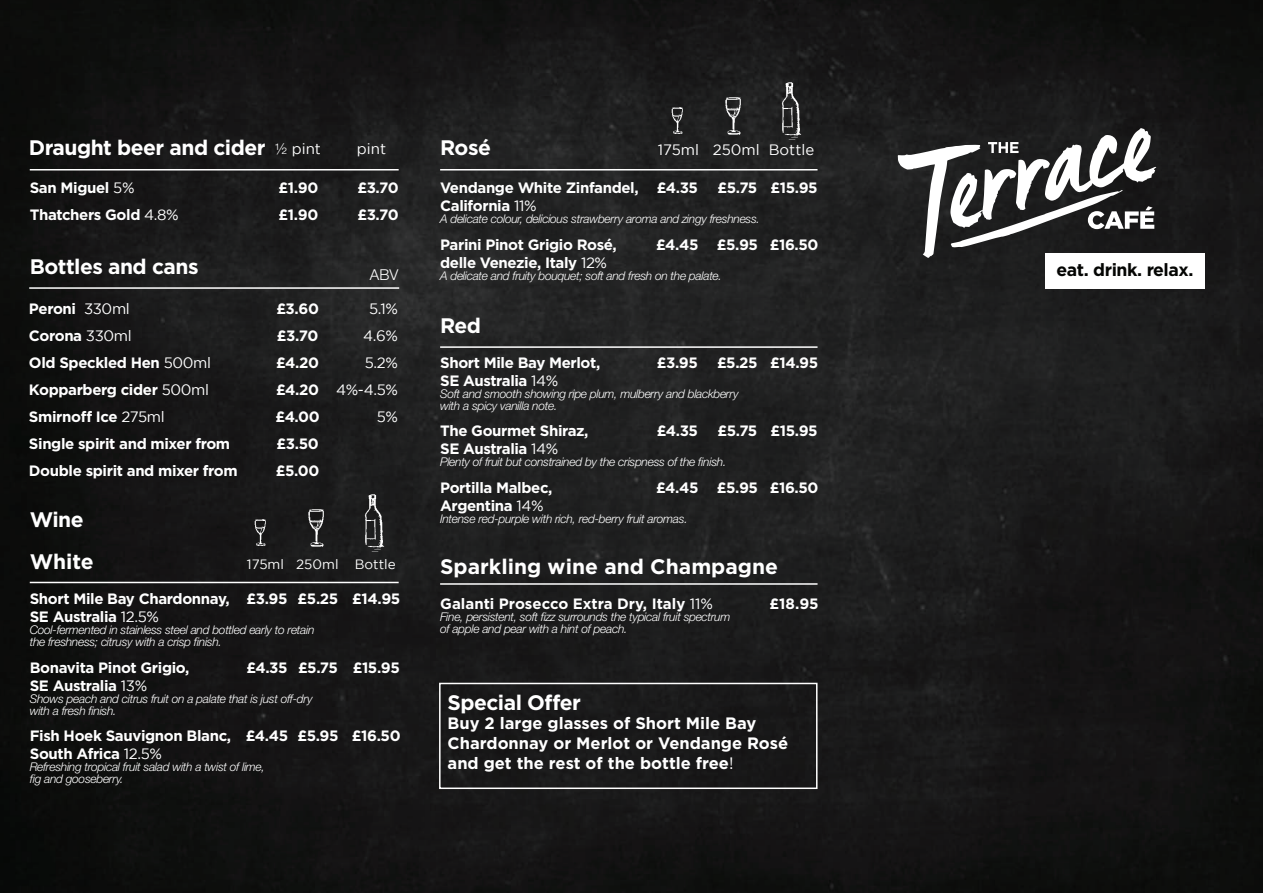
<style>
.page{position:relative;width:1263px;height:893px;background:#fff}
.page>*{position:absolute;margin:0;border:0;box-sizing:border-box;transform-origin:0 0}
.t1{font:700 21px "Gotham";letter-spacing:-.025em;color:#fff}
.t2{font:700 21px "Gotham";color:#fff}
.t3{font:700 17.7px "Gotham";letter-spacing:-.025em;color:#040503}
.t4{font:700 16.5px/19.8px "Gotham";color:#fff}
.t5{font:700 15px/18px "Gotham";letter-spacing:-.025em;color:#fff}
.t6{font:15px "Gotham";color:#fff}
.t7{font:700 15px "Gotham";color:#fff}
.t8{font:300 15px "Helvetica Neue";color:#fff}
.t9{font:13.5px "Gotham";color:#fff}
.t10{font:italic 300 12px/12px "Helvetica Neue";letter-spacing:-.025em;color:#fff}
.s1{font-family:"Helvetica Neue";font-weight:300}
.s2{font-weight:400}
.s3{font-weight:700}
</style>
<div class="page">
<img style="left:0;top:0;width:1263px;height:893px">
<img style="left:353px;top:486px;width:38px;height:69px">
<img style="left:249px;top:474px;width:21px;height:81px">
<img style="left:307px;top:480px;width:28px;height:75px">
<hr style="left:30px;top:582px;width:369px;height:1px;background:#fff">
<div style="left:439px;top:683px;width:378px;height:106px;border:2px solid #fff"></div>
<hr style="left:30px;top:169px;width:369px;height:1px;background:#fff">
<hr style="left:29px;top:287px;width:370px;height:2px;background:#fff">
<hr style="left:440px;top:169px;width:377px;height:1px;background:#fff">
<hr style="left:440px;top:346px;width:377px;height:2px;background:#fff">
<hr style="left:440px;top:583px;width:377px;height:2px;background:#fff">
<img style="left:770px;top:74px;width:37px;height:69px">
<img style="left:666px;top:62px;width:21px;height:81px">
<img style="left:724px;top:68px;width:28px;height:75px">
<svg style="left:897px;top:128px;width:259px;height:130px"></svg>
<div style="left:1044px;top:253px;width:160px;height:36px;background:#fff"></div>
<p class="t1" style="left:29px;top:133px;width:238px">Draught beer and cider</p>
<p class="t6" style="left:275px;top:141px;width:48px"><span class="s1">½</span> pint</p>
<p class="t6" style="left:357px;top:141px;width:31px">pint</p>
<p class="t5" style="left:30px;top:179px;width:106px">San Miguel <span class="s2">5%</span></p>
<p class="t5" style="left:279px;top:179px;width:41px">£1.90</p>
<p class="t5" style="left:357px;top:179px;width:43px">£3.70</p>
<p class="t5" style="left:30px;top:206px;width:151px">Thatchers Gold <span class="s2">4.8%</span></p>
<p class="t5" style="left:279px;top:206px;width:41px">£1.90</p>
<p class="t5" style="left:357px;top:206px;width:43px">£3.70</p>
<p class="t1" style="left:30px;top:253px;width:170px">Bottles and cans</p>
<p class="t8" style="left:370px;top:265px;width:30px">ABV</p>
<p class="t5" style="left:29px;top:299px;width:102px">Peroni <span class="s2">330ml</span></p>
<p class="t5" style="left:276px;top:299px;width:44px">£3.60</p>
<p class="t6" style="left:369px;top:300px;width:30px">5.1%</p>
<p class="t5" style="left:29px;top:326px;width:104px">Corona <span class="s2">330ml</span></p>
<p class="t5" style="left:277px;top:326px;width:43px">£3.70</p>
<p class="t6" style="left:363px;top:327px;width:36px">4.6%</p>
<p class="t5" style="left:29px;top:353px;width:184px">Old Speckled Hen <span class="s2">500ml</span></p>
<p class="t5" style="left:276px;top:353px;width:44px">£4.20</p>
<p class="t6" style="left:365px;top:354px;width:35px">5.2%</p>
<p class="t5" style="left:29px;top:380px;width:182px">Kopparberg cider <span class="s2">500ml</span></p>
<p class="t6" style="left:276px;top:381px;width:123px"><span class="s3">£4.20</span> 4%-4.5%</p>
<p class="t5" style="left:29px;top:407px;width:137px">Smirnoff Ice <span class="s2">275ml</span></p>
<p class="t5" style="left:276px;top:407px;width:46px">£4.00</p>
<p class="t6" style="left:377px;top:408px;width:23px">5%</p>
<p class="t5" style="left:29px;top:434px;width:203px">Single spirit and mixer from</p>
<p class="t5" style="left:277px;top:434px;width:44px">£3.50</p>
<p class="t5" style="left:29px;top:461px;width:210px">Double spirit and mixer from</p>
<p class="t5" style="left:276px;top:461px;width:45px">£5.00</p>
<p class="t1" style="left:30px;top:506px;width:55px">Wine</p>
<p class="t1" style="left:30px;top:548px;width:66px">White</p>
<p class="t9" style="left:247px;top:557px;width:150px">175ml 250ml Bottle</p>
<p class="t5" style="left:30px;top:590px;width:372px">Short Mile Bay Chardonnay, £3.95 £5.25 £14.95</p>
<p class="t5" style="left:30px;top:608px;width:131px">SE Australia <span class="s2">12.5%</span></p>
<p class="t10" style="left:30px;top:624px;width:286px">Cool-fermented in stainless steel and bottled early to retain</p>
<p class="t10" style="left:30px;top:636px;width:194px">the freshness; citrusy with a crisp finish.</p>
<p class="t5" style="left:30px;top:658px;width:161px">Bonavita Pinot Grigio,</p>
<p class="t5" style="left:246px;top:658px;width:155px">£4.35 £5.75 £15.95</p>
<p class="t5" style="left:30px;top:676px;width:119px">SE Australia <span class="s2">13%</span></p>
<p class="t10" style="left:30px;top:692px;width:284px">Shows peach and citrus fruit on a palate that is just off-dry with a fresh finish.</p>
<p class="t5" style="left:30px;top:727px;width:372px">Fish Hoek Sauvignon Blanc, £4.45 £5.95 £16.50<br>South Africa <span class="s2">12.5%</span></p>
<p class="t10" style="left:30px;top:761px;width:237px">Refreshing tropical fruit salad with a twist of lime, fig and gooseberry.</p>
<p class="t1" style="left:440px;top:133px;width:52px">Rosé</p>
<p class="t6" style="left:658px;top:141px;width:158px">175ml 250ml Bottle</p>
<p class="t5" style="left:440px;top:179px;width:259px">Vendange White Zinfandel, £4.35</p>
<p class="t5" style="left:717px;top:179px;width:102px">£5.75 £15.95</p>
<p class="t5" style="left:440px;top:197px;width:98px">California <span class="s2">11%</span></p>
<p class="t10" style="left:440px;top:213px;width:321px">A delicate colour, delicious strawberry aroma and zingy freshness.</p>
<p class="t5" style="left:440px;top:235px;width:178px">Parini Pinot Grigio Rosé,</p>
<p class="t5" style="left:656px;top:235px;width:164px">£4.45 £5.95 £16.50</p>
<p class="t5" style="left:440px;top:253px;width:169px">delle Venezie, Italy <span class="s2">12%</span></p>
<p class="t10" style="left:440px;top:269px;width:283px">A delicate and fruity bouquet; soft and fresh on the palate.</p>
<p class="t1" style="left:440px;top:312px;width:42px">Red</p>
<p class="t5" style="left:440px;top:353px;width:162px">Short Mile Bay Merlot,</p>
<p class="t5" style="left:657px;top:353px;width:43px">£3.95</p>
<p class="t5" style="left:717px;top:353px;width:103px">£5.25 £14.95</p>
<p class="t5" style="left:440px;top:371px;width:120px">SE Australia <span class="s2">14%</span></p>
<p class="t10" style="left:440px;top:387px;width:300px">Soft and smooth showing ripe plum, mulberry and blackberry with a spicy vanilla note.</p>
<p class="t5" style="left:440px;top:422px;width:150px">The Gourmet Shiraz,</p>
<p class="t5" style="left:657px;top:422px;width:43px">£4.35</p>
<p class="t5" style="left:717px;top:422px;width:102px">£5.75 £15.95</p>
<p class="t5" style="left:440px;top:440px;width:120px">SE Australia <span class="s2">14%</span></p>
<p class="t10" style="left:440px;top:456px;width:288px">Plenty of fruit but constrained by the crispness of the finish.</p>
<p class="t5" style="left:440px;top:479px;width:114px">Portilla Malbec,</p>
<p class="t5" style="left:656px;top:479px;width:164px">£4.45 £5.95 £16.50</p>
<p class="t5" style="left:440px;top:497px;width:105px">Argentina <span class="s2">14%</span></p>
<p class="t10" style="left:440px;top:512px;width:249px">Intense red-purple with rich, red-berry fruit aromas.</p>
<p class="t2" style="left:440px;top:552px;width:339px">Sparkling wine and Champagne</p>
<p class="t7" style="left:440px;top:593px;width:274px">Galanti Prosecco Extra Dry, Italy <span class="s2">11%</span></p>
<p class="t5" style="left:770px;top:594px;width:51px">£18.95</p>
<p class="t10" style="left:440px;top:610px;width:292px">Fine, persistent, soft fizz surrounds the typical fruit spectrum of apple and pear with a hint of peach.</p>
<p class="t1" style="left:448px;top:688px;width:135px">Special Offer</p>
<p class="t4" style="left:448px;top:713px;width:342px">Buy 2 large glasses of Short Mile Bay<br>Chardonnay or Merlot or Vendange Rosé and get the rest of the bottle free<span class="s2">!</span></p>
<p class="t3" style="left:1056px;top:258px;width:139px">eat. drink. relax.</p>
</div>
